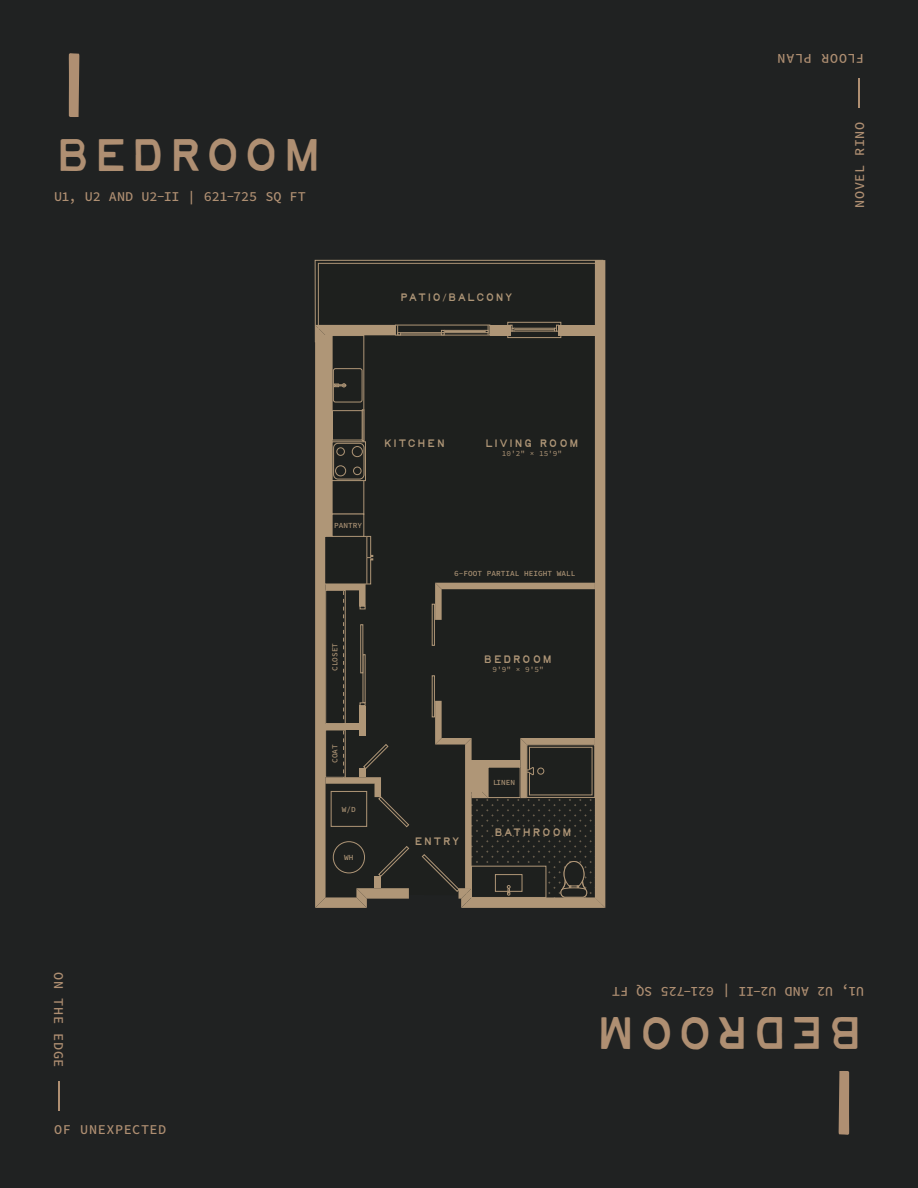
<style>
.page{position:relative;width:918px;height:1188px;background:#202222}
.page>*{position:absolute;margin:0;border:0;box-sizing:border-box;transform-origin:0 0}
.t1{font:90px "TAY Birdie";color:#af8f72}
.t2{font:45px "TAY Birdie";letter-spacing:-.015em;color:#af8f72}
.t3{font:13.5px "Source Code Variable";letter-spacing:-.01em;color:#af8f72}
.t4{font:13.5px "Source Code Variable";letter-spacing:.04em;color:#af8f72}
.t5{font:13.5px "Source Code Variable";letter-spacing:-.005em;color:#af8f72}
.t6{font:13.5px "Source Code Variable";letter-spacing:.055em;color:#af8f72}
.t7{font:13.5px "Source Code Variable";letter-spacing:.05em;color:#af8f72}
.t8{font:10.65px "TAY Birdie";letter-spacing:.055em;color:#af9677}
.t9{font:7.8px "Source Code Variable";color:#af9677}
.s1{font-family:"Myriad Pro"}
</style>
<div class="page">
<svg style="left:315px;top:260px;width:290px;height:648px"></svg>
<hr style="left:400px;top:332px;width:42px;height:1px;background:#af9677">
<hr style="left:401px;top:334px;width:40px;height:1px;background:#af9677">
<hr style="left:444px;top:332px;width:41px;height:1px;background:#af9677">
<hr style="left:444px;top:331px;width:41px;height:1px;background:#af9677">
<hr style="left:444px;top:330px;width:41px;height:1px;background:#af9677">
<hr style="left:859px;top:78px;width:1px;height:30px;background:#af8f72">
<hr style="left:58px;top:1081px;width:2px;height:30px;background:#af8f72">
<p class="t1" style="left:54px;top:52px;width:42px">1</p>
<p class="t2" style="left:54px;top:138px;width:271px">BEDROOM</p>
<p class="t3" style="left:54px;top:187px;width:253px">U1, U2 AND U2-II | 621-725 SQ FT</p>
<p class="t8" style="left:400px;top:293px;width:115px">PATIO<span class="s1">/</span>BALCONY</p>
<p class="t6" style="left:864px;top:69px;width:88px;rotate:-180deg">FLOOR PLAN</p>
<p class="t4" style="left:850px;top:208px;width:88px;rotate:-90deg">NOVEL RINO</p>
<p class="t7" style="left:68px;top:972px;width:97px;rotate:90deg">ON THE EDGE</p>
<p class="t4" style="left:54px;top:1120px;width:114px">OF UNEXPECTED</p>
<p class="t8" style="left:383px;top:439px;width:64px">KITCHEN</p>
<p class="t8" style="left:485px;top:439px;width:96px">LIVING ROOM</p>
<p class="t9" style="left:502px;top:448px;width:62px">10'2" × 15'9"</p>
<p class="t9" style="left:334px;top:520px;width:29px">PANTRY</p>
<p class="t9" style="left:454px;top:568px;width:123px">6-FOOT PARTIAL HEIGHT WALL</p>
<p class="t9" style="left:329px;top:671px;width:29px;rotate:-90deg">CLOSET</p>
<p class="t8" style="left:484px;top:655px;width:70px">BEDROOM</p>
<p class="t9" style="left:492px;top:664px;width:53px">9'9" × 9'5"</p>
<p class="t9" style="left:329px;top:763px;width:20px;rotate:-90deg">COAT</p>
<p class="t9" style="left:342px;top:803px;width:15px">W/D</p>
<p class="t9" style="left:344px;top:851px;width:11px">WH</p>
<p class="t8" style="left:414px;top:837px;width:47px">ENTRY</p>
<p class="t9" style="left:493px;top:777px;width:23px">LINEN</p>
<p class="t8" style="left:494px;top:828px;width:80px">BATHROOM</p>
<p class="t5" style="left:730px;top:1001px;width:120px;rotate:-180deg">| 621-725 SQ FT</p>
<p class="t3" style="left:864px;top:1001px;width:127px;rotate:-180deg">U1, U2 AND U2-II</p>
<p class="t2" style="left:638px;top:1050px;width:45px;rotate:-180deg">M</p>
<p class="t2" style="left:864px;top:1050px;width:184px;rotate:-180deg">BED ROO</p>
<p class="t1" style="left:864px;top:1136px;width:42px;rotate:-180deg">1</p>
</div>
